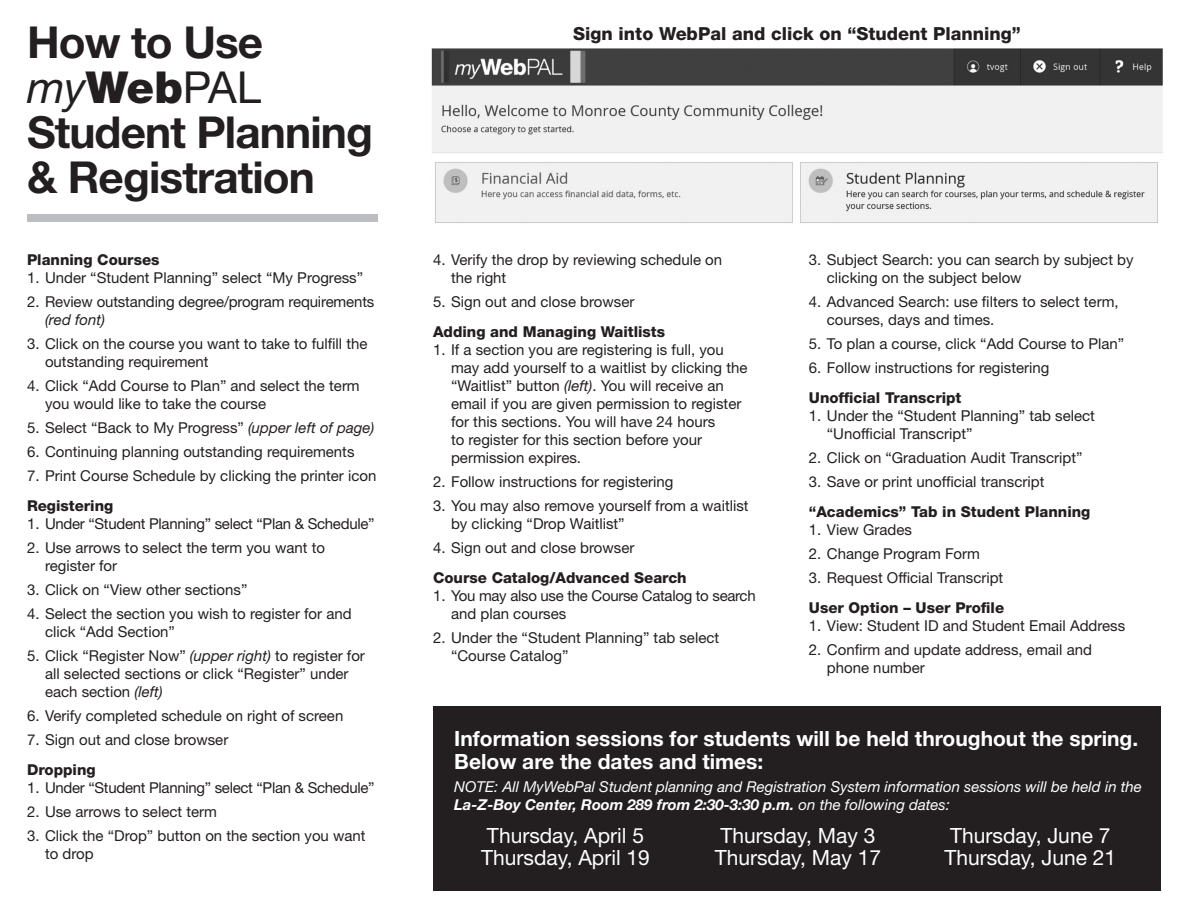
<style>
.page{position:relative;width:1188px;height:918px;background:#fff}
.page>*{position:absolute;margin:0;border:0;box-sizing:border-box;transform-origin:0 0}
.t1{font:700 44.1px/45px "Helvetica Neue LT Std";letter-spacing:-.02em;color:#231f20}
.t2{font:900 44.1px "Helvetica Neue LT Std";color:#231f20}
.t3{font:21px "Helvetica Neue LT Std";color:#fff}
.t4{font:700 21px/22.5px "Helvetica Neue LT Std";color:#fff}
.t5{font:800 18px "Helvetica Neue LT Std";color:#231f20}
.list_copy{font:15px/18px "Helvetica Neue LT Std";color:#231f20}
.list_subs{font:800 15px "Helvetica Neue LT Std";color:#231f20}
.t6{font:italic 15px/18px "Helvetica Neue LT Std";color:#fff}
.list_copy-2{font:15px/18px "Helvetica Neue LT Std";letter-spacing:-.02em;color:#231f20}
.s1{font-weight:400;font-style:italic}
.s2{font-weight:400}
.s3{font-style:italic}
.s4{font-weight:700}
</style>
<div class="page">
<div style="left:433px;top:706px;width:728px;height:185px;background:#231f20"></div>
<img style="left:431px;top:48px;width:732px;height:175px">
<div style="left:27px;top:214px;width:351px;height:8px;background:#bcbdc0"></div>
<p class="t1" style="left:27px;top:19px;width:238px">How to Use</p>
<p class="t2" style="left:27px;top:61px;width:236px"><span class="s1">my</span>Web<span class="s2">PAL</span></p>
<p class="t1" style="left:27px;top:109px;width:348px">Student Planning &amp; Registration</p>
<p class="list_subs" style="left:27px;top:251px;width:134px">Planning Courses</p>
<p class="list_copy" style="left:27px;top:269px;width:338px">1. Under “Student Planning” select “My Progress”</p>
<p class="list_copy" style="left:45px;top:293px;width:331px;text-indent:-18px">2. Review outstanding degree/program requirements <span class="s3">(red font)</span></p>
<p class="list_copy" style="left:45px;top:335px;width:324px;text-indent:-18px">3. Click on the course you want to take to fulfill the outstanding requirement</p>
<p class="list_copy" style="left:45px;top:377px;width:316px;text-indent:-18px">4. Click “Add Course to Plan” and select the term you would like to take the course</p>
<p class="list_copy" style="left:27px;top:419px;width:349px">5. Select “Back to My Progress” <span class="s3">(upper left of page)</span></p>
<p class="list_copy" style="left:27px;top:443px;width:329px">6. Continuing planning outstanding requirements</p>
<p class="list_copy" style="left:27px;top:467px;width:351px">7. Print Course Schedule by clicking the printer icon</p>
<p class="list_subs" style="left:27px;top:497px;width:88px">Registering</p>
<p class="list_copy-2" style="left:27px;top:515px;width:349px">1. Under “Student Planning” select “Plan &amp; Schedule”</p>
<p class="list_copy" style="left:45px;top:539px;width:282px;text-indent:-18px">2. Use arrows to select the term you want to register for</p>
<p class="list_copy" style="left:27px;top:581px;width:222px">3. Click on “View other sections”</p>
<p class="list_copy" style="left:45px;top:605px;width:308px;text-indent:-18px">4. Select the section you wish to register for and click “Add Section”</p>
<p class="list_copy" style="left:45px;top:647px;width:321px;text-indent:-18px">5. Click “Register Now” <span class="s3">(upper right)</span> to register for all selected sections or click “Register” under each section <span class="s3">(left)</span></p>
<p class="list_copy" style="left:27px;top:707px;width:318px">6. Verify completed schedule on right of screen</p>
<p class="list_copy" style="left:27px;top:731px;width:203px">7. Sign out and close browser</p>
<p class="list_subs" style="left:27px;top:761px;width:70px">Dropping</p>
<p class="list_copy-2" style="left:27px;top:779px;width:349px">1. Under “Student Planning” select “Plan &amp; Schedule”</p>
<p class="list_copy" style="left:27px;top:803px;width:191px">2. Use arrows to select term</p>
<p class="list_copy" style="left:45px;top:827px;width:322px;text-indent:-18px">3. Click the “Drop” button on the section you want to drop</p>
<p class="t5" style="left:573px;top:23px;width:449px">Sign into WebPal and click on “Student Planning”</p>
<p class="list_copy" style="left:451px;top:251px;width:273px;text-indent:-18px">4. Verify the drop by reviewing schedule on the right</p>
<p class="list_copy" style="left:433px;top:293px;width:203px">5. Sign out and close browser</p>
<p class="list_subs" style="left:433px;top:323px;width:234px">Adding and Managing Waitlists</p>
<p class="list_copy" style="left:451px;top:341px;width:298px;text-indent:-18px">1. If a section you are registering is full, you may add yourself to a waitlist by clicking the “Waitlist” button <span class="s3">(left)</span>. You will receive an email if you are given permission to register for this sections. You will have 24 hours<br>to register for this section before your permission expires.</p>
<p class="list_copy" style="left:433px;top:473px;width:242px">2. Follow instructions for registering</p>
<p class="list_copy" style="left:451px;top:497px;width:299px;text-indent:-18px">3. You may also remove yourself from a waitlist by clicking “Drop Waitlist”</p>
<p class="list_copy" style="left:433px;top:539px;width:203px">4. Sign out and close browser</p>
<p class="list_subs" style="left:433px;top:569px;width:255px">Course Catalog/Advanced Search</p>
<p class="list_copy-2" style="left:451px;top:587px;width:306px;text-indent:-18px">1. You may also use the Course Catalog to search and plan courses</p>
<p class="list_copy" style="left:451px;top:629px;width:270px;text-indent:-18px">2. Under the “Student Planning” tab select “Course Catalog”</p>
<p class="list_copy" style="left:827px;top:251px;width:308px;text-indent:-18px">3. Subject Search: you can search by subject by clicking on the subject below</p>
<p class="list_copy" style="left:827px;top:293px;width:293px;text-indent:-18px">4. Advanced Search: use filters to select term, courses, days and times.</p>
<p class="list_copy" style="left:809px;top:335px;width:317px">5. To plan a course, click “Add Course to Plan”</p>
<p class="list_copy" style="left:809px;top:359px;width:242px">6. Follow instructions for registering</p>
<p class="list_subs" style="left:809px;top:389px;width:154px">Unofficial Transcript</p>
<p class="list_copy" style="left:827px;top:407px;width:270px;text-indent:-18px">1. Under the “Student Planning” tab select “Unofficial Transcript”</p>
<p class="list_copy" style="left:809px;top:449px;width:275px">2. Click on “Graduation Audit Transcript”</p>
<p class="list_copy" style="left:809px;top:473px;width:237px">3. Save or print unofficial transcript</p>
<p class="list_subs" style="left:809px;top:503px;width:283px">“Academics” Tab in Student Planning</p>
<p class="list_copy" style="left:809px;top:521px;width:104px">1. View Grades</p>
<p class="list_copy" style="left:809px;top:545px;width:173px">2. Change Program Form</p>
<p class="list_copy" style="left:809px;top:569px;width:196px">3. Request Official Transcript</p>
<p class="list_subs" style="left:809px;top:599px;width:197px">User Option – User Profile</p>
<p class="list_copy" style="left:809px;top:617px;width:318px">1. View: Student ID and Student Email Address</p>
<p class="list_copy" style="left:827px;top:641px;width:267px;text-indent:-18px">2. Confirm and update address, email and phone number</p>
<p class="t4" style="left:454px;top:727px;width:685px">Information sessions for students will be held throughout the spring.<br>Below are the dates and times:</p>
<p class="t6" style="left:454px;top:777px;width:689px">NOTE: All MyWebPal Student planning and Registration System information sessions will be held in the<br><span class="s4">La-Z-Boy Center, Room 289 from 2:30-3:30 p.m.</span> on the following dates:</p>
<p class="t3" style="left:487px;top:823px;width:159px">Thursday, April 5</p>
<p class="t3" style="left:481px;top:845px;width:170px">Thursday, April 19</p>
<p class="t3" style="left:721px;top:823px;width:156px">Thursday, May 3</p>
<p class="t3" style="left:715px;top:845px;width:168px">Thursday, May 17</p>
<p class="t3" style="left:950px;top:823px;width:162px">Thursday, June 7</p>
<p class="t3" style="left:944px;top:845px;width:173px">Thursday, June 21</p>
</div>
